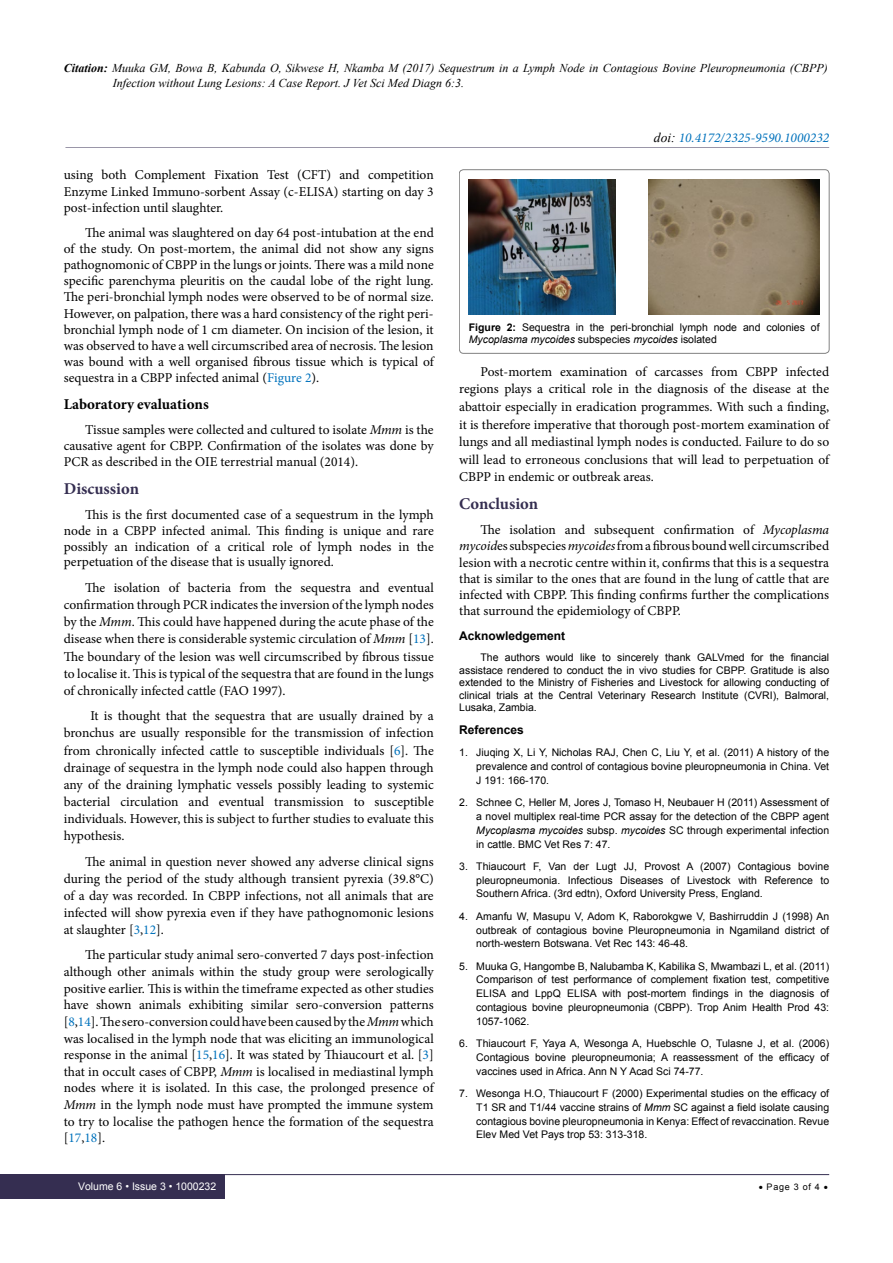
<style>
.page{position:relative;width:893px;height:1263px;background:#fff}
.page>*{position:absolute;margin:0;border:0;box-sizing:border-box;transform-origin:0 0}
.t1{font:700 16.5px "Minion Pro";color:#352e51}
.t2{font:700 15px "Minion Pro";color:#000}
.t3{font:13.5px/16.2px "Minion Pro";color:#000;text-align:justify}
.t4{font:italic 13.5px "Minion Pro";color:#0072bc}
.t5{font:italic 12px/15px "Times New Roman";color:#000}
.t6{font:700 12px "Arial";color:#000}
.t7{font:10.5px/13.8px "Arial";color:#000;text-align:justify}
.t8{font:10.5px "Arial";color:#fff}
.t9{font:9px "Arial";letter-spacing:.08em;color:#000}
.s1{font-weight:700}
.s2{color:#0072bc}
.s3{font-style:italic}
.s4{font-family:"Times New Roman";color:#000}
</style>
<div class="page">
<div style="left:0;top:1174px;width:225px;height:25px;background:#352e51"></div>
<hr style="left:221px;top:1174px;width:608px;height:1px;background:#352e51">
<hr style="left:65px;top:147px;width:764px;height:1px;background:#352e51">
<div style="left:459px;top:170px;width:370px;height:183px;border:1px solid #000;border-radius:4px"></div>
<img style="left:469px;top:180px;width:146px;height:135px">
<img style="left:648px;top:180px;width:172px;height:135px">
<p class="t5" style="left:113px;top:60px;width:717px;text-indent:-49px"><span class="s1">Citation:</span> Muuka GM, Bowa B, Kabunda O, Sikwese H, Nkamba M (2017) Sequestrum in a Lymph Node in Contagious Bovine Pleuropneumonia (CBPP)<br>Infection without Lung Lesions: A Case Report. J Vet Sci Med Diagn 6:3.</p>
<p class="t3" style="left:64px;top:167px;width:371px">using both Complement Fixation Test (CFT) and competition Enzyme Linked Immuno-sorbent Assay (c-ELISA) starting on day 3 post-infection until slaughter.</p>
<p class="t3" style="left:64px;top:224px;width:371px;text-indent:21px">The animal was slaughtered on day 64 post-intubation at the end of the study. On post-mortem, the animal did not show any signs pathognomonic of CBPP in the lungs or joints. There was a mild none specific parenchyma pleuritis on the caudal lobe of the right lung.<br>The peri-bronchial lymph nodes were observed to be of normal size.<br>However, on palpation, there was a hard consistency of the right peri&shy;bronchial lymph node of 1 cm diameter. On incision of the lesion, it was observed to have a well circumscribed area of necrosis. The lesion was bound with a well organised fibrous tissue which is typical of sequestra in a CBPP infected animal (<span class="s2">Figure 2</span>).</p>
<p class="t2" style="left:64px;top:394px;width:147px">Laboratory evaluations</p>
<p class="t3" style="left:64px;top:421px;width:371px;text-indent:21px">Tissue samples were collected and cultured to isolate <span class="s3">Mmm</span> is the causative agent for CBPP. Confirmation of the isolates was done by PCR as described in the OIE terrestrial manual (2014).</p>
<p class="t1" style="left:64px;top:477px;width:77px">Discussion</p>
<p class="t3" style="left:64px;top:506px;width:371px;text-indent:21px">This is the first documented case of a sequestrum in the lymph node in a CBPP infected animal. This finding is unique and rare possibly an indication of a critical role of lymph nodes in the perpetuation of the disease that is usually ignored.</p>
<p class="t3" style="left:64px;top:579px;width:371px;line-height:17.1px;text-indent:21px">The isolation of bacteria from the sequestra and eventual confirmation through PCR indicates the inversion of the lymph nodes by the <span class="s3">Mmm</span>. This could have happened during the acute phase of the disease when there is considerable systemic circulation of <span class="s3">Mmm</span> [<span class="s2">13</span>].<br>The boundary of the lesion was well circumscribed by fibrous tissue to localise it. This is typical of the sequestra that are found in the lungs of chronically infected cattle (FAO 1997).</p>
<p class="t3" style="left:64px;top:707px;width:371px;line-height:17.1px;text-indent:27px">It is thought that the sequestra that are usually drained by a bronchus are usually responsible for the transmission of infection from chronically infected cattle to susceptible individuals [<span class="s2">6</span>]. The drainage of sequestra in the lymph node could also happen through any of the draining lymphatic vessels possibly leading to systemic bacterial circulation and eventual transmission to susceptible individuals. However, this is subject to further studies to evaluate this hypothesis.</p>
<p class="t3" style="left:64px;top:853px;width:371px;line-height:17.1px;text-indent:21px">The animal in question never showed any adverse clinical signs during the period of the study although transient pyrexia (39.8°C) of a day was recorded. In CBPP infections, not all animals that are infected will show pyrexia even if they have pathognomonic lesions at slaughter [<span class="s2">3</span>,<span class="s2">12</span>].</p>
<p class="t3" style="left:64px;top:947px;width:371px;line-height:16.6px;text-indent:21px">The particular study animal sero-converted 7 days post-infection although other animals within the study group were serologically positive earlier. This is within the timeframe expected as other studies have shown animals exhibiting similar sero-conversion patterns [<span class="s2">8</span>,<span class="s2">14</span>]. The sero-conversion could have been caused by the <span class="s3">Mmm</span> which was localised in the lymph node that was eliciting an immunological response in the animal [<span class="s2">15</span>,<span class="s2">16</span>]. It was stated by Thiaucourt et al. [<span class="s2">3</span>] that in occult cases of CBPP, <span class="s3">Mmm</span> is localised in mediastinal lymph nodes where it is isolated. In this case, the prolonged presence of <span class="s3">Mmm</span> in the lymph node must have prompted the immune system to try to localise the pathogen hence the formation of the sequestra [<span class="s2">17</span>,<span class="s2">18</span>].</p>
<p class="t8" style="left:78px;top:1180px;width:140px">Volume 6 • Issue 3 • 1000232</p>
<p class="t4" style="left:654px;top:128px;width:177px"><span class="s4">doi:</span> 10.4172/2325-9590.1000232</p>
<p class="t7" style="left:469px;top:321px;width:352px;line-height:12.6px"><span class="s1">Figure 2:</span> Sequestra in the peri-bronchial lymph node and colonies of<br><span class="s3">Mycoplasma mycoides</span> subspecies <span class="s3">mycoides</span> isolated</p>
<p class="t3" style="left:459px;top:363px;width:371px;line-height:17.5px;text-indent:21px">Post-mortem examination of carcasses from CBPP infected regions plays a critical role in the diagnosis of the disease at the abattoir especially in eradication programmes. With such a finding, it is therefore imperative that thorough post-mortem examination of lungs and all mediastinal lymph nodes is conducted. Failure to do so will lead to erroneous conclusions that will lead to perpetuation of CBPP in endemic or outbreak areas.</p>
<p class="t1" style="left:459px;top:492px;width:81px">Conclusion</p>
<p class="t3" style="left:459px;top:522px;width:371px;text-indent:21px">The isolation and subsequent confirmation of <span class="s3">Mycoplasma mycoid</span>es subspecies <span class="s3">mycoides</span> from a fibrous bound well circumscribed lesion with a necrotic centre within it, confirms that this is a sequestra that is similar to the ones that are found in the lung of cattle that are infected with CBPP. This finding confirms further the complications that surround the epidemiology of CBPP.</p>
<p class="t6" style="left:459px;top:628px;width:108px">Acknowledgement</p>
<p class="t7" style="left:459px;top:651px;width:371px;line-height:12.6px;text-indent:21px">The authors would like to sincerely thank GALVmed for the financial assistace rendered to conduct the in vivo studies for CBPP. Gratitude is also extended to the Ministry of Fisheries and Livestock for allowing conducting of clinical trials at the Central Veterinary Research Institute (CVRI), Balmoral, Lusaka, Zambia.</p>
<p class="t6" style="left:459px;top:722px;width:66px">References</p>
<p class="t7" style="left:476px;top:746px;width:354px;text-indent:-17px">1. Jiuqing X, Li Y, Nicholas RAJ, Chen C, Liu Y, et al. (2011) A history of the prevalence and control of contagious bovine pleuropneumonia in China. Vet J 191: 166-170.</p>
<p class="t7" style="left:476px;top:796px;width:354px;text-indent:-17px">2. Schnee C, Heller M, Jores J, Tomaso H, Neubauer H (2011) Assessment of a novel multiplex real-time PCR assay for the detection of the CBPP agent <span class="s3">Mycoplasma mycoides</span> subsp. <span class="s3">mycoides</span> SC through experimental infection in cattle. BMC Vet Res 7: 47.</p>
<p class="t7" style="left:476px;top:859px;width:354px;text-indent:-17px">3. Thiaucourt F, Van der Lugt JJ, Provost A (2007) Contagious bovine pleuropneumonia. Infectious Diseases of Livestock with Reference to Southern Africa. (3rd edtn), Oxford University Press, England.</p>
<p class="t7" style="left:476px;top:909px;width:354px;text-indent:-17px">4. Amanfu W, Masupu V, Adom K, Raborokgwe V, Bashirruddin J (1998) An outbreak of contagious bovine Pleuropneumonia in Ngamiland district of north-western Botswana. Vet Rec 143: 46-48.</p>
<p class="t7" style="left:476px;top:959px;width:354px;text-indent:-17px">5. Muuka G, Hangombe B, Nalubamba K, Kabilika S, Mwambazi L, et al. (2011)<br>Comparison of test performance of complement fixation test, competitive ELISA and LppQ ELISA with post-mortem findings in the diagnosis of contagious bovine pleuropneumonia (CBPP). Trop Anim Health Prod 43:<br>1057-1062.</p>
<p class="t7" style="left:476px;top:1037px;width:354px;text-indent:-17px">6. Thiaucourt F, Yaya A, Wesonga A, Huebschle O, Tulasne J, et al. (2006)<br>Contagious bovine pleuropneumonia; A reassessment of the efficacy of vaccines used in Africa. Ann N Y Acad Sci 74-77.</p>
<p class="t7" style="left:476px;top:1086px;width:354px;text-indent:-17px">7. Wesonga H.O, Thiaucourt F (2000) Experimental studies on the efficacy of T1 SR and T1/44 vaccine strains of <span class="s3">Mmm</span> SC against a field isolate causing contagious bovine pleuropneumonia in Kenya: Effect of revaccination. Revue Elev Med Vet Pays trop 53: 313-318.</p>
<p class="t9" style="left:759px;top:1181px;width:71px">• Page 3 of 4 •</p>
</div>
